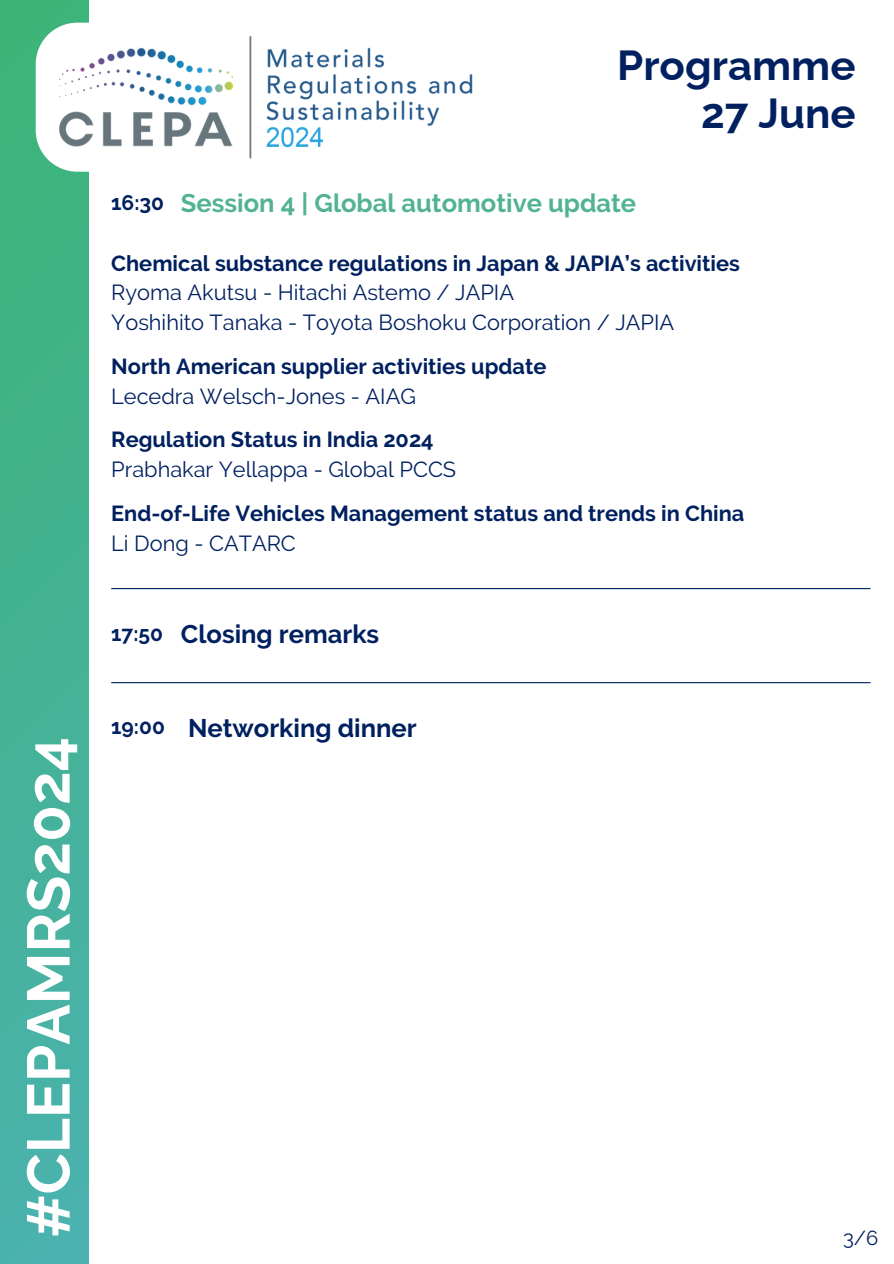
<style>
.page{position:relative;width:894px;height:1264px;background:#fff}
.page>*{position:absolute;margin:0;border:0;box-sizing:border-box;transform-origin:0 0}
.t1{font:700 60px "Raleway";color:#fff}
.t2{font:700 42px/47.2px "Raleway";color:#002060;text-align:right}
.t3{font:700 25.5px "Raleway";color:#52b394}
.t4{font:700 25.5px "Raleway";color:#002060}
.t5{font:700 21.75px "Raleway";color:#002060}
.t6{font:21.75px "Raleway";color:#002060}
.t7{font:700 21px "Raleway";color:#002060}
.t8{font:20.25px "Raleway";color:#002060}
</style>
<div class="page">
<svg style="left:0;top:0;width:89px;height:1263px;background:#44b294"></svg>
<svg style="left:36px;top:23px;width:216px;height:149px"></svg>
<img style="left:58px;top:36px;width:415px;height:122px">
<hr style="left:111px;top:588px;width:759px;height:1px;background:#002060">
<hr style="left:111px;top:682px;width:759px;height:1px;background:#002060">
<h2 class="t1" style="left:13px;top:1237px;width:502px;rotate:-90deg">#CLEPAMRS2024</h2>
<h3 class="t2" style="left:617px;top:42px;width:240px">Programme<br>27 June</h3>
<h4 class="t7" style="left:111px;top:190px;width:54px">16:30</h4>
<h3 class="t3" style="left:181px;top:188px;width:456px">Session 4 | Global automotive update</h3>
<p class="t5" style="left:111px;top:250px;width:630px">Chemical substance regulations in Japan &amp; JAPIA’s activities</p>
<p class="t6" style="left:111px;top:280px;width:404px">Ryoma Akutsu - Hitachi Astemo / JAPIA</p>
<p class="t6" style="left:111px;top:310px;width:564px">Yoshihito Tanaka - Toyota Boshoku Corporation / JAPIA</p>
<p class="t5" style="left:111px;top:353px;width:436px">North American supplier activities update</p>
<p class="t6" style="left:111px;top:383px;width:306px">Lecedra Welsch-Jones - AIAG</p>
<p class="t5" style="left:111px;top:427px;width:324px">Regulation Status in India 2024</p>
<p class="t6" style="left:111px;top:457px;width:346px">Prabhakar Yellappa - Global PCCS</p>
<p class="t5" style="left:111px;top:500px;width:634px">End-of-Life Vehicles Management status and trends in China</p>
<p class="t6" style="left:111px;top:530px;width:186px">Li Dong - CATARC</p>
<h3 class="t7" style="left:111px;top:621px;width:53px">17:50</h3>
<h4 class="t4" style="left:181px;top:619px;width:200px">Closing remarks</h4>
<p class="t7" style="left:111px;top:714px;width:55px">19:00</p>
<p class="t4" style="left:188px;top:713px;width:230px">Networking dinner</p>
<h4 class="t8" style="left:842px;top:1225px;width:37px">3/6</h4>
</div>
